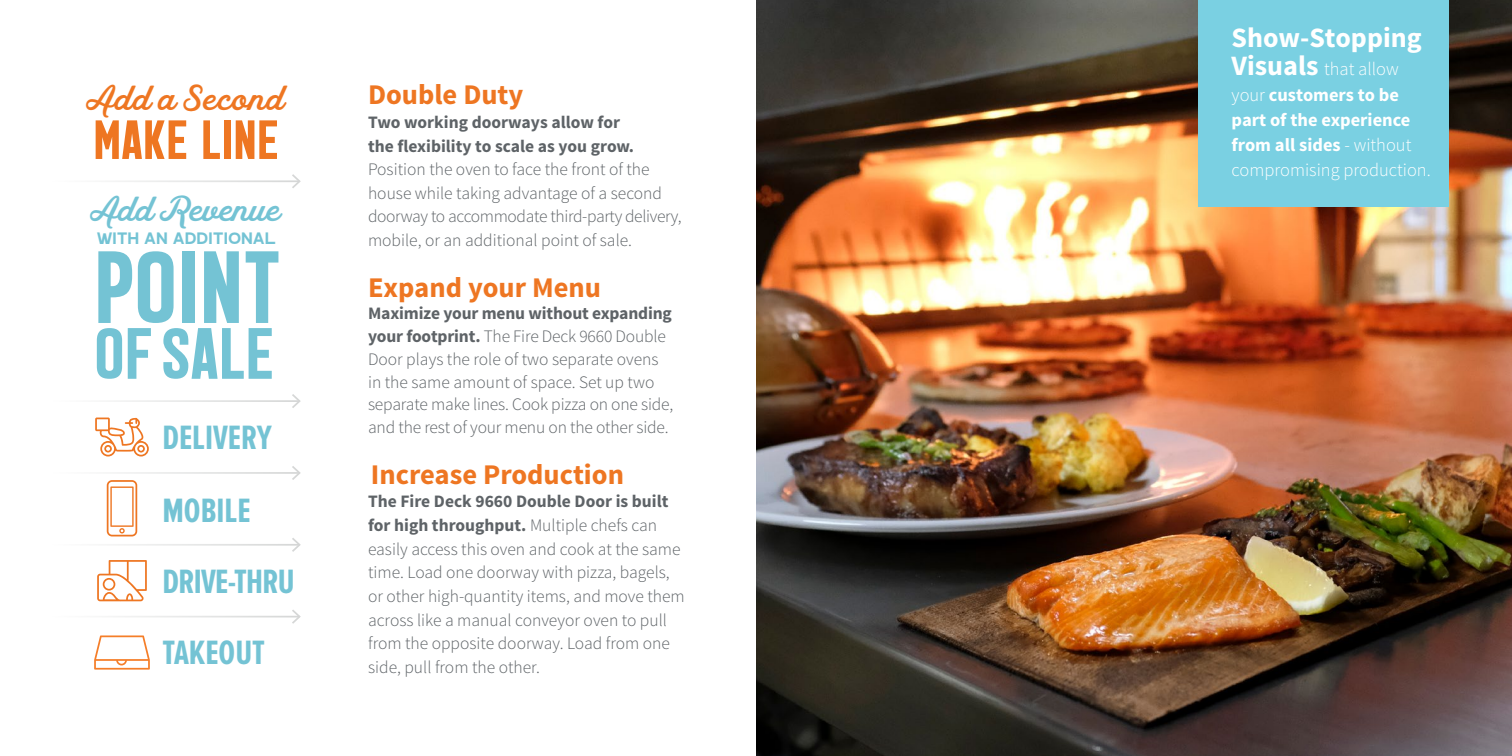
<style>
.page{position:relative;width:1512px;height:756px;background:#fff}
.page>*{position:absolute;margin:0;border:0;box-sizing:border-box;transform-origin:0 0}
.t1{font:113.75px "Double Porter 5";color:#74c3d4}
.t2{font:80.5px "Double Porter 5";color:#74c3d4}
.t3{font:61.25px "Double Porter 5";color:#ee7622}
.t4{font:700 35px "Proxima Nova Ex Cn";color:#74c3d4}
.t5{font:700 35px "Proxima Nova Ex Cn";letter-spacing:-.02em;color:#74c3d4}
.t6{font:33.25px "Hanley Script";color:#ee7622}
.t7{font:33.25px "Hanley Script";letter-spacing:-.02em;color:#74c3d4}
.t8{font:700 28.53px "Source Sans Pro";color:#ee7622}
.t9{font:700 28px "Source Sans Pro";color:#fff}
.t10{font:300 18.38px/25px "Source Sans Pro";color:#fff}
.t11{font:18.38px "Double Porter 3";letter-spacing:.02em;color:#74c3d4}
.t12{font:300 17.5px/23.6px "Source Sans Pro";color:#5e6367}
.t13{font:700 17.5px/23.6px "Source Sans Pro";color:#5e6367}
.s1{font-weight:700}
.s2{font-weight:700;font-size:28px}
</style>
<div class="page">
<img style="left:756px;top:0;width:756px;height:756px">
<div style="left:1199px;top:0;width:250px;height:207px;background:#7ad0e2"></div>
<hr style="left:50px;top:180px;width:250px;height:2px;background:#abaead">
<svg style="left:290px;top:174px;width:11px;height:14px"></svg>
<hr style="left:50px;top:400px;width:250px;height:2px;background:#abaead">
<svg style="left:290px;top:394px;width:11px;height:14px"></svg>
<hr style="left:50px;top:472px;width:250px;height:2px;background:#abaead">
<svg style="left:290px;top:466px;width:11px;height:14px"></svg>
<hr style="left:50px;top:544px;width:250px;height:2px;background:#abaead">
<svg style="left:290px;top:538px;width:11px;height:14px"></svg>
<hr style="left:50px;top:616px;width:250px;height:2px;background:#abaead">
<svg style="left:290px;top:610px;width:11px;height:14px"></svg>
<svg style="left:94px;top:635px;width:56px;height:35px"></svg>
<svg style="left:97px;top:560px;width:50px;height:41px"></svg>
<svg style="left:107px;top:480px;width:30px;height:56px"></svg>
<svg style="left:95px;top:418px;width:54px;height:39px"></svg>
<h3 class="t6" style="left:86px;top:76px;width:201px">Add a Second</h3>
<h3 class="t3" style="left:93px;top:105px;width:187px">MAKE LINE</h3>
<h3 class="t7" style="left:90px;top:188px;width:192px">Add Revenue</h3>
<p class="t11" style="left:97px;top:226px;width:180px">WITH AN ADDITIONAL</p>
<h1 class="t1" style="left:94px;top:223px;width:188px">POINT</h1>
<h2 class="t2" style="left:94px;top:308px;width:181px">OF SALE</h2>
<h3 class="t4" style="left:162px;top:418px;width:111px">DELIVERY</h3>
<h3 class="t4" style="left:162px;top:491px;width:90px">MOBILE</h3>
<h3 class="t5" style="left:162px;top:562px;width:134px">DRIVE-THRU</h3>
<h3 class="t4" style="left:162px;top:633px;width:104px">TAKEOUT</h3>
<h3 class="t8" style="left:368px;top:76px;width:157px">Double Duty</h3>
<p class="t13" style="left:368px;top:111px;width:267px">Two working doorways allow for the flexibility to scale as you grow.</p>
<p class="t12" style="left:368px;top:158px;width:315px">Position the oven to face the front of the house while taking advantage of a second doorway to accommodate third-party delivery, mobile, or an additional point of sale.</p>
<h3 class="t8" style="left:368px;top:269px;width:234px">Expand your Menu</h3>
<p class="t12" style="left:368px;top:302px;width:307px;line-height:22.8px"><span class="s1">Maximize your menu without expanding your footprint.</span> The Fire Deck 9660 Double Door plays the role of two separate ovens in the same amount of space. Set up two separate make lines. Cook pizza on one side, and the rest of your menu on the other side.</p>
<h3 class="t8" style="left:371px;top:456px;width:255px">Increase Production</h3>
<p class="t12" style="left:368px;top:490px;width:318px"><span class="s1">The Fire Deck 9660 Double Door is built for high throughput.</span> Multiple chefs can easily access this oven and cook at the same time. Load one doorway with pizza, bagels, or other high-quantity items, and move them across like a manual conveyor oven to pull from the opposite doorway. Load from one side, pull from the other.</p>
<h3 class="t9" style="left:1232px;top:20px;width:192px">Show-Stopping</h3>
<p class="t10" style="left:1232px;top:57px;width:201px"><span class="s2">Visuals</span> that allow your <span class="s1">customers to be part of the experience from all sides</span> - without compromising production.</p>
</div>
